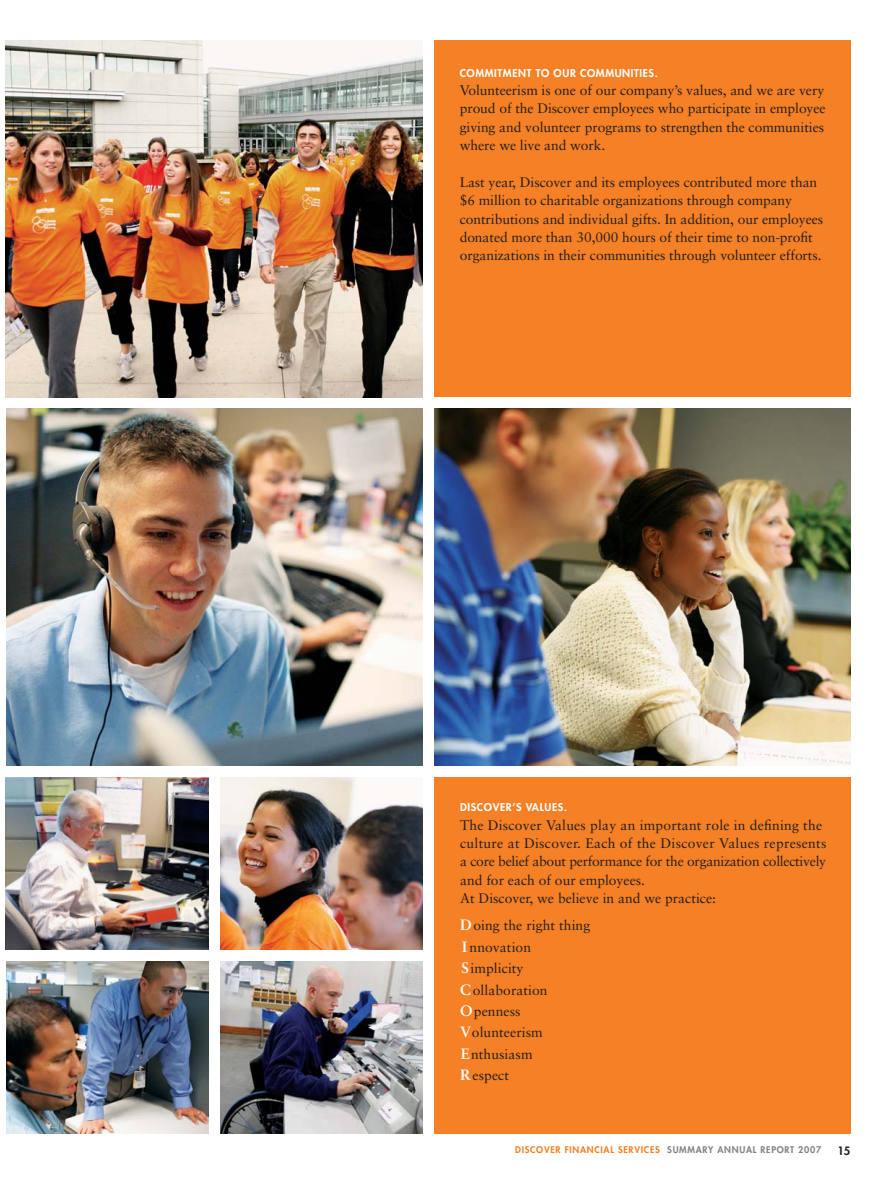
<style>
.page{position:relative;width:891px;height:1188px;background:#fff}
.page>*{position:absolute;margin:0;border:0;box-sizing:border-box;transform-origin:0 0}
.t1{font:13.8px/18.3px "Sabon";letter-spacing:-.005em;color:#231f20}
.t2{font:800 11.25px "Futura";color:#231f20}
.t3{font:800 10.5px "Futura";letter-spacing:.06em;color:#fff}
.t4{font:800 9px "Futura";letter-spacing:.08em;color:#f58025}
.s1{font-weight:700;font-size:15px;color:#fff}
.s2{color:#808285}
</style>
<div class="page">
<img style="left:6px;top:409px;width:417px;height:357px">
<img style="left:434px;top:409px;width:417px;height:357px">
<img style="left:6px;top:962px;width:203px;height:172px">
<img style="left:6px;top:777px;width:202px;height:173px">
<img style="left:220px;top:777px;width:202px;height:173px">
<img style="left:220px;top:962px;width:202px;height:172px">
<div style="left:434px;top:777px;width:417px;height:357px;background:#f58025"></div>
<img style="left:6px;top:40px;width:416px;height:357px">
<div style="left:434px;top:40px;width:417px;height:357px;background:#f58025"></div>
<p class="t3" style="left:460px;top:68px;width:200px">COMMITMENT TO OUR COMMUNITIES.</p>
<p class="t1" style="left:460px;top:82px;width:368px;text-align:justify">Volunteerism is one of our company’s values, and we are very proud of the Discover employees who participate in employee giving and volunteer programs to strengthen the communities where we live and work.</p>
<p class="t1" style="left:460px;top:174px;width:365px">Last year, Discover and its employees contributed more than $6 million to charitable organizations through company contributions and individual gifts. In addition, our employees donated more than 30,000 hours of their time to non-profit organizations in their communities through volunteer efforts.</p>
<p class="t3" style="left:460px;top:802px;width:108px">DISCOVER’S VALUES.</p>
<p class="t1" style="left:460px;top:817px;width:368px">The Discover Values play an important role in defining the culture at Discover. Each of the Discover Values represents a core belief about performance for the organization collectively and for each of our employees.<br>At Discover, we believe in and we practice:</p>
<p class="t1" style="left:460px;top:916px;width:132px;line-height:21.5px"><span class="s1">D</span>oing the right thing<br><span class="s1">I</span> nnovation<br><span class="s1">S</span>implicity<br><span class="s1">C</span>ollaboration<br><span class="s1">O</span>penness<br><span class="s1">V</span>olunteerism<br><span class="s1">E</span>nthusiasm<br><span class="s1">R</span>espect</p>
<p class="t4" style="left:515px;top:1146px;width:308px">DISCOVER FINANCIAL SERVICES <span class="s2">SUMMARY ANNUAL REPORT 2007</span></p>
<p class="t2" style="left:838px;top:1145px;width:14px">15</p>
</div>
